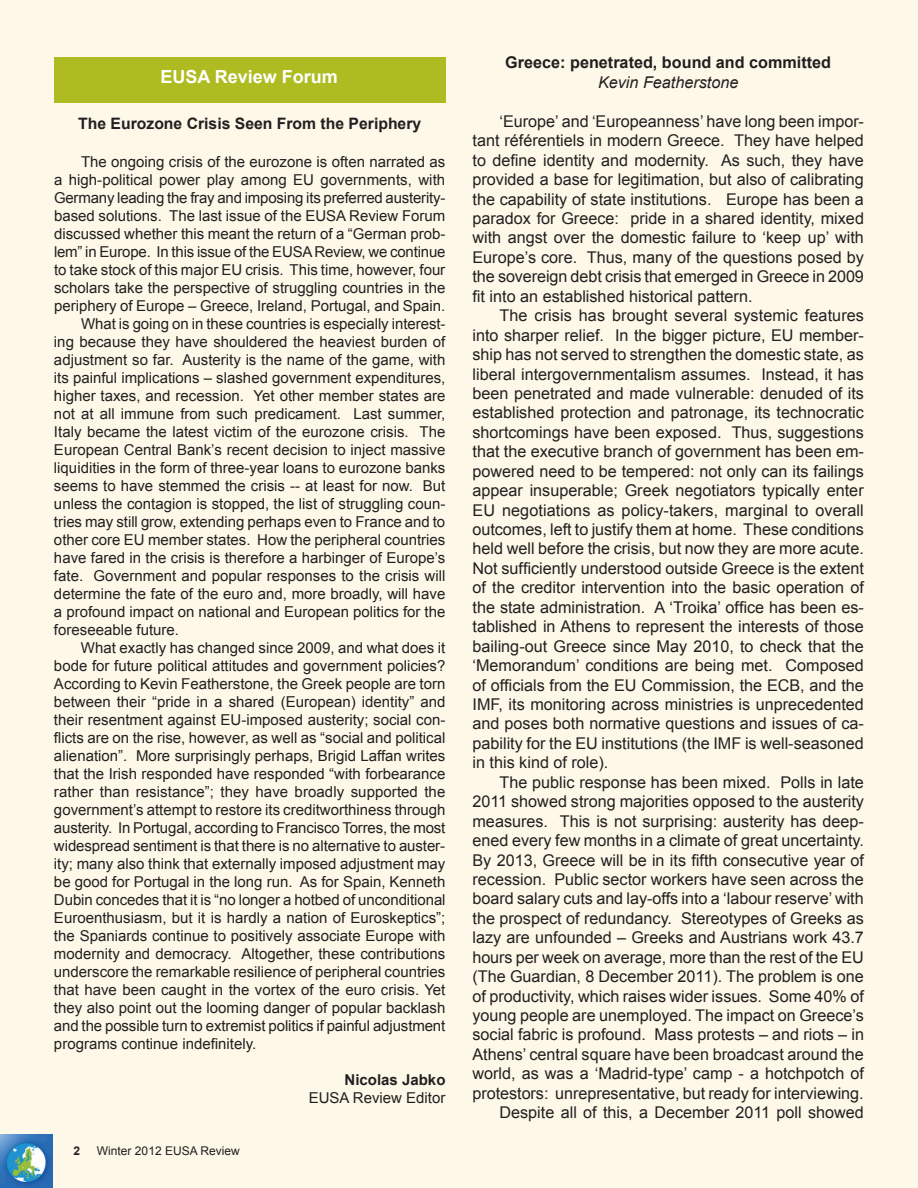
<style>
.page{position:relative;width:918px;height:1188px;background:#fff}
.page>*{position:absolute;margin:0;border:0;box-sizing:border-box;transform-origin:0 0}
.t1{font:700 18px "Arial";color:#fff}
.t2{font:16.2px/19.5px "Arial";color:#231f20;text-align:justify}
.t3{font:700 16.2px "Arial";color:#231f20}
.t4{font:italic 16.2px "Arial";color:#231f20}
.t5{font:700 15.75px "Arial";color:#231f20}
.t6{font:15px "Arial";color:#231f20}
.t7{font:700 15px "Arial";color:#231f20}
.t8{font:12px "Arial";color:#231f20}
.t9{font:700 12px "Arial";color:#231f20}
</style>
<div class="page">
<div style="left:0;top:0;width:915px;height:1188px;background:#fdf8e8"></div>
<img style="left:0;top:1134px;width:53px;height:54px">
<div style="left:54px;top:57px;width:392px;height:46px;background:#aebc21"></div>
<p class="t1" style="left:161px;top:64px;width:179px">EUSA Review Forum</p>
<p class="t5" style="left:78px;top:113px;width:345px">The Eurozone Crisis Seen From the Periphery</p>
<p class="t6" style="left:81px;top:152px;width:366px">The ongoing crisis of the eurozone is often narrated as</p>
<p class="t6" style="left:54px;top:170px;width:393px">a high-political power play among EU governments, with</p>
<p class="t6" style="left:54px;top:188px;width:393px">Germany leading the fray and imposing its preferred austerity-</p>
<p class="t6" style="left:54px;top:206px;width:393px">based solutions. The last issue of the EUSA Review Forum</p>
<p class="t6" style="left:54px;top:224px;width:393px">discussed whether this meant the return of a “German prob-</p>
<p class="t6" style="left:54px;top:242px;width:393px">lem” in Europe. In this issue of the EUSA Review, we continue</p>
<p class="t6" style="left:54px;top:260px;width:393px">to take stock of this major EU crisis. This time, however, four</p>
<p class="t6" style="left:54px;top:278px;width:393px">scholars take the perspective of struggling countries in the</p>
<p class="t6" style="left:54px;top:296px;width:393px">periphery of Europe – Greece, Ireland, Portugal, and Spain.</p>
<p class="t6" style="left:81px;top:314px;width:366px">What is going on in these countries is especially interest-</p>
<p class="t6" style="left:54px;top:332px;width:393px">ing because they have shouldered the heaviest burden of</p>
<p class="t6" style="left:54px;top:350px;width:393px">adjustment so far. Austerity is the name of the game, with</p>
<p class="t6" style="left:54px;top:368px;width:393px">its painful implications – slashed government expenditures,</p>
<p class="t6" style="left:54px;top:386px;width:393px">higher taxes, and recession. Yet other member states are</p>
<p class="t6" style="left:54px;top:404px;width:393px">not at all immune from such predicament. Last summer,</p>
<p class="t6" style="left:54px;top:422px;width:393px">Italy became the latest victim of the eurozone crisis. The</p>
<p class="t6" style="left:54px;top:440px;width:393px">European Central Bank’s recent decision to inject massive</p>
<p class="t6" style="left:54px;top:458px;width:393px">liquidities in the form of three-year loans to eurozone banks</p>
<p class="t6" style="left:54px;top:476px;width:393px">seems to have stemmed the crisis -- at least for now. But</p>
<p class="t6" style="left:54px;top:494px;width:393px">unless the contagion is stopped, the list of struggling coun-</p>
<p class="t6" style="left:54px;top:512px;width:393px">tries may still grow, extending perhaps even to France and to</p>
<p class="t6" style="left:54px;top:530px;width:393px">other core EU member states. How the peripheral countries</p>
<p class="t6" style="left:54px;top:548px;width:393px">have fared in the crisis is therefore a harbinger of Europe’s</p>
<p class="t6" style="left:54px;top:566px;width:393px">fate. Government and popular responses to the crisis will</p>
<p class="t6" style="left:54px;top:584px;width:393px">determine the fate of the euro and, more broadly, will have</p>
<p class="t6" style="left:54px;top:602px;width:393px">a profound impact on national and European politics for the</p>
<p class="t6" style="left:54px;top:620px;width:127px">foreseeable future.</p>
<p class="t6" style="left:81px;top:638px;width:366px">What exactly has changed since 2009, and what does it</p>
<p class="t6" style="left:54px;top:656px;width:393px">bode for future political attitudes and government policies?</p>
<p class="t6" style="left:54px;top:674px;width:393px">According to Kevin Featherstone, the Greek people are torn</p>
<p class="t6" style="left:54px;top:692px;width:393px">between their “pride in a shared (European) identity” and</p>
<p class="t6" style="left:54px;top:710px;width:393px">their resentment against EU-imposed austerity; social con-</p>
<p class="t6" style="left:54px;top:728px;width:393px">flicts are on the rise, however, as well as “social and political</p>
<p class="t6" style="left:54px;top:746px;width:393px">alienation”. More surprisingly perhaps, Brigid Laffan writes</p>
<p class="t6" style="left:54px;top:764px;width:393px">that the Irish responded have responded “with forbearance</p>
<p class="t6" style="left:54px;top:782px;width:393px">rather than resistance”; they have broadly supported the</p>
<p class="t6" style="left:54px;top:800px;width:393px">government’s attempt to restore its creditworthiness through</p>
<p class="t6" style="left:54px;top:818px;width:393px">austerity. In Portugal, according to Francisco Torres, the most</p>
<p class="t6" style="left:54px;top:836px;width:393px">widespread sentiment is that there is no alternative to auster-</p>
<p class="t6" style="left:54px;top:854px;width:393px">ity; many also think that externally imposed adjustment may</p>
<p class="t6" style="left:54px;top:872px;width:393px">be good for Portugal in the long run. As for Spain, Kenneth</p>
<p class="t6" style="left:54px;top:890px;width:393px">Dubin concedes that it is “no longer a hotbed of unconditional</p>
<p class="t6" style="left:54px;top:908px;width:393px">Euroenthusiasm, but it is hardly a nation of Euroskeptics”;</p>
<p class="t6" style="left:54px;top:926px;width:393px">the Spaniards continue to positively associate Europe with</p>
<p class="t6" style="left:54px;top:944px;width:393px">modernity and democracy. Altogether, these contributions</p>
<p class="t6" style="left:54px;top:962px;width:393px">underscore the remarkable resilience of peripheral countries</p>
<p class="t6" style="left:54px;top:980px;width:393px">that have been caught in the vortex of the euro crisis. Yet</p>
<p class="t6" style="left:54px;top:998px;width:393px">they also point out the looming danger of popular backlash</p>
<p class="t6" style="left:54px;top:1016px;width:393px">and the possible turn to extremist politics if painful adjustment</p>
<p class="t6" style="left:54px;top:1034px;width:204px">programs continue indefinitely.</p>
<p class="t7" style="left:345px;top:1069px;width:102px">Nicolas Jabko</p>
<p class="t6" style="left:309px;top:1088px;width:138px">EUSA Review Editor</p>
<p class="t9" style="left:74px;top:1143px;width:8px">2</p>
<p class="t8" style="left:97px;top:1143px;width:144px">Winter 2012 EUSA Review</p>
<p class="t3" style="left:505px;top:52px;width:327px">Greece: penetrated, bound and committed</p>
<p class="t4" style="left:598px;top:72px;width:142px">Kevin Featherstone</p>
<p class="t2" style="left:473px;top:112px;width:393px;text-indent:27px">‘Europe’ and ‘Europeanness’ have long been impor&shy;tant référentiels in modern Greece. They have helped to define identity and modernity. As such, they have provided a base for legitimation, but also of calibrating the capability of state institutions. Europe has been a paradox for Greece: pride in a shared identity, mixed with angst over the domestic failure to ‘keep up’ with Europe’s core. Thus, many of the questions posed by the sovereign debt crisis that emerged in Greece in 2009 fit into an established historical pattern.</p>
<p class="t2" style="left:473px;top:306px;width:393px;text-indent:27px">The crisis has brought several systemic features into sharper relief. In the bigger picture, EU member&shy;ship has not served to strengthen the domestic state, as liberal intergovernmentalism assumes. Instead, it has been penetrated and made vulnerable: denuded of its established protection and patronage, its technocratic shortcomings have been exposed. Thus, suggestions that the executive branch of government has been em&shy;powered need to be tempered: not only can its failings appear insuperable; Greek negotiators typically enter EU negotiations as policy-takers, marginal to overall outcomes, left to justify them at home. These conditions held well before the crisis, but now they are more acute.<br>Not sufficiently understood outside Greece is the extent of the creditor intervention into the basic operation of the state administration. A ‘Troika’ office has been es&shy;tablished in Athens to represent the interests of those bailing-out Greece since May 2010, to check that the ‘Memorandum’ conditions are being met. Composed of officials from the EU Commission, the ECB, and the IMF, its monitoring across ministries is unprecedented and poses both normative questions and issues of ca&shy;pability for the EU institutions (the IMF is well-seasoned in this kind of role).</p>
<p class="t2" style="left:473px;top:773px;width:393px;text-align:right">The public response has been mixed. Polls in late 2011 showed strong majorities opposed to the austerity measures. This is not surprising: austerity has deep&shy;ened every few months in a climate of great uncertainty.<br>By 2013, Greece will be in its fifth consecutive year of recession. Public sector workers have seen across the board salary cuts and lay-offs into a ‘labour reserve’ with the prospect of redundancy. Stereotypes of Greeks as lazy are unfounded – Greeks and Austrians work 43.7 hours per week on average, more than the rest of the EU (The Guardian, 8 December 2011). The problem is one of productivity, which raises wider issues. Some 40% of young people are unemployed. The impact on Greece’s social fabric is profound. Mass protests – and riots – in Athens’ central square have been broadcast around the world, as was a ‘Madrid-type’ camp - a hotchpotch of protestors: unrepresentative, but ready for interviewing.<br>Despite all of this, a December 2011 poll showed</p>
</div>
